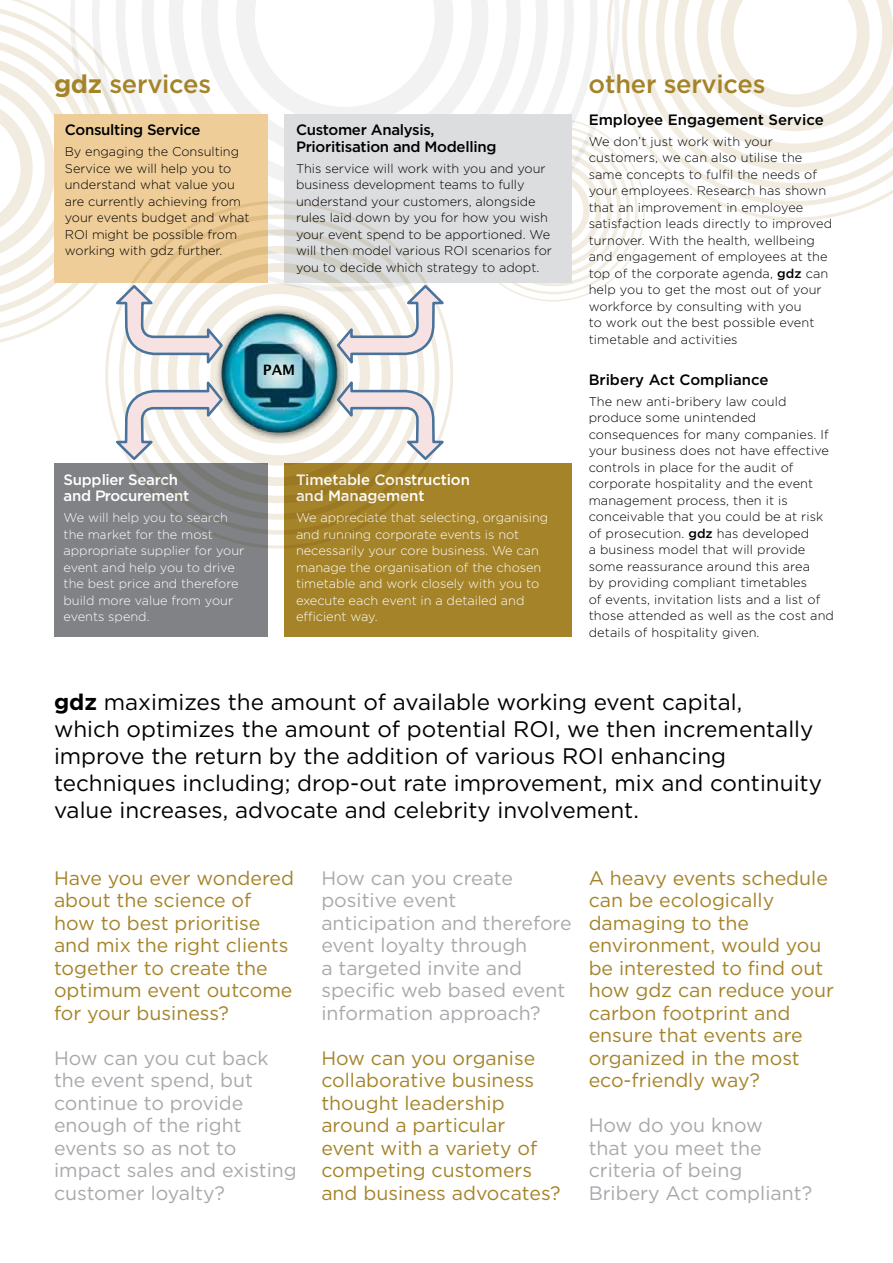
<style>
.page{position:relative;width:893px;height:1263px;background:#fff}
.page>*{position:absolute;margin:0;border:0;box-sizing:border-box;transform-origin:0 0}
.t1{font:500 25.5px "Gotham";letter-spacing:-.01em;color:#a58329}
.t2{font:22.5px/27px "Gotham";color:#000}
.t3{font:19.5px/22.5px "Gotham";color:#a58329}
.t4{font:19.5px/22.5px "Gotham";color:#a7a9ac}
.t5{font:500 15px/16.5px "Gotham";letter-spacing:-.015em;color:#fff}
.t6{font:500 15px/16.5px "Gotham";letter-spacing:-.02em;color:#000}
.t7{font:500 15px "Gotham";color:#000}
.t8{font:700 14.4px "Lucida Grande";color:#000}
.t9{font:300 12.75px/16.5px "Gotham";letter-spacing:.01em;color:#000}
.t10{font:300 12.75px/16.5px "Gotham";color:#fff}
.s1{font-weight:700}
.s2{font-weight:500}
</style>
<div class="page">
<svg style="left:142px;top:0;width:464px;height:283px"></svg>
<svg style="left:0;top:0;width:142px;height:343px"></svg>
<svg style="left:460px;top:118px;width:184px;height:184px"></svg>
<svg style="left:606px;top:0;width:287px;height:221px"></svg>
<div style="left:284px;top:114px;width:288px;height:168px;background:#dcddde"></div>
<div style="left:54px;top:463px;width:214px;height:174px;background:#808285"></div>
<div style="left:54px;top:114px;width:214px;height:168px;background:#eecd98"></div>
<div style="left:284px;top:463px;width:288px;height:174px;background:#a58329"></div>
<svg style="left:104px;top:201px;width:351px;height:348px"></svg>
<img style="left:225px;top:307px;width:118px;height:138px">
<svg style="left:111px;top:283px;width:114px;height:179px"></svg>
<svg style="left:335px;top:282px;width:114px;height:87px"></svg>
<svg style="left:335px;top:375px;width:114px;height:87px"></svg>
<h1 class="t1" style="left:54px;top:70px;width:159px"><span class="s1">gdz</span> services</h1>
<h1 class="t1" style="left:589px;top:70px;width:178px">other services</h1>
<p class="t6" style="left:65px;top:121px;width:137px">Consulting Service</p>
<p class="t9" style="left:65px;top:143px;width:186px">By engaging the Consulting<br>Service we will help you to understand what value you are currently achieving from your events budget and what<br>ROI might be possible from working with gdz further.</p>
<p class="t7" style="left:589px;top:111px;width:237px">Employee Engagement Service</p>
<p class="t9" style="left:589px;top:133px;width:245px">We don’t just work with your customers, we can also utilise the same concepts to fulfil the needs of your employees. Research has shown that an improvement in employee satisfaction leads directly to improved turnover. With the health, wellbeing and engagement of employees at the top of the corporate agenda, <span class="s2">gdz</span> can help you to get the most out of your workforce by consulting with you<br>to work out the best possible event timetable and activities</p>
<p class="t7" style="left:589px;top:371px;width:181px">Bribery Act Compliance</p>
<p class="t9" style="left:589px;top:393px;width:247px">The new anti-bribery law could produce some unintended consequences for many companies. If your business does not have effective controls in place for the audit of corporate hospitality and the event management process, then it is conceivable that you could be at risk of prosecution. <span class="s2">gdz</span> has developed<br>a business model that will provide some reassurance around this area<br>by providing compliant timetables<br>of events, invitation lists and a list of those attended as well as the cost and details of hospitality given.</p>
<p class="t6" style="left:296px;top:121px;width:202px">Customer Analysis,<br>Prioritisation and Modelling</p>
<p class="t9" style="left:296px;top:160px;width:258px">This service will work with you and your business development teams to fully understand your customers, alongside rules laid down by you for how you wish your event spend to be apportioned. We will then model various ROI scenarios for you to decide which strategy to adopt.</p>
<p class="t8" style="left:263px;top:358px;width:34px">PAM</p>
<p class="t5" style="left:64px;top:471px;width:127px">Supplier Search and Procurement</p>
<p class="t10" style="left:64px;top:509px;width:182px">We will help you to search the market for the most appropriate supplier for your event and help you to drive the best price and therefore build more value from your events spend.</p>
<p class="t5" style="left:296px;top:471px;width:175px">Timetable Construction and Management</p>
<p class="t10" style="left:296px;top:509px;width:254px">We appreciate that selecting, organising and running corporate events is not necessarily your core business. We can manage the organisation of the chosen timetable and work closely with you to execute each event in a detailed and efficient way.</p>
<p class="t2" style="left:54px;top:688px;width:769px"><span class="s1">gdz</span> maximizes the amount of available working event capital,<br>which optimizes the amount of potential ROI, we then incrementally improve the return by the addition of various ROI enhancing techniques including; drop-out rate improvement, mix and continuity value increases, advocate and celebrity involvement.</p>
<h3 class="t3" style="left:54px;top:866px;width:241px">Have you ever wondered about the science of how to best prioritise and mix the right clients together to create the optimum event outcome for your business?</h3>
<h3 class="t4" style="left:54px;top:1046px;width:244px">How can you cut back the event spend, but continue to provide enough of the right events so as not to impact sales and existing customer loyalty?</h3>
<h3 class="t4" style="left:321px;top:866px;width:252px">How can you create positive event anticipation and therefore event loyalty through<br>a targeted invite and specific web based event information approach?</h3>
<h3 class="t3" style="left:321px;top:1046px;width:241px">How can you organise collaborative business thought leadership around a particular event with a variety of competing customers and business advocates?</h3>
<h3 class="t3" style="left:589px;top:866px;width:247px">A heavy events schedule can be ecologically damaging to the environment, would you be interested to find out how gdz can reduce your carbon footprint and ensure that events are organized in the most eco-friendly way?</h3>
<h3 class="t4" style="left:589px;top:1114px;width:225px">How do you know<br>that you meet the criteria of being<br>Bribery Act compliant?</h3>
</div>
